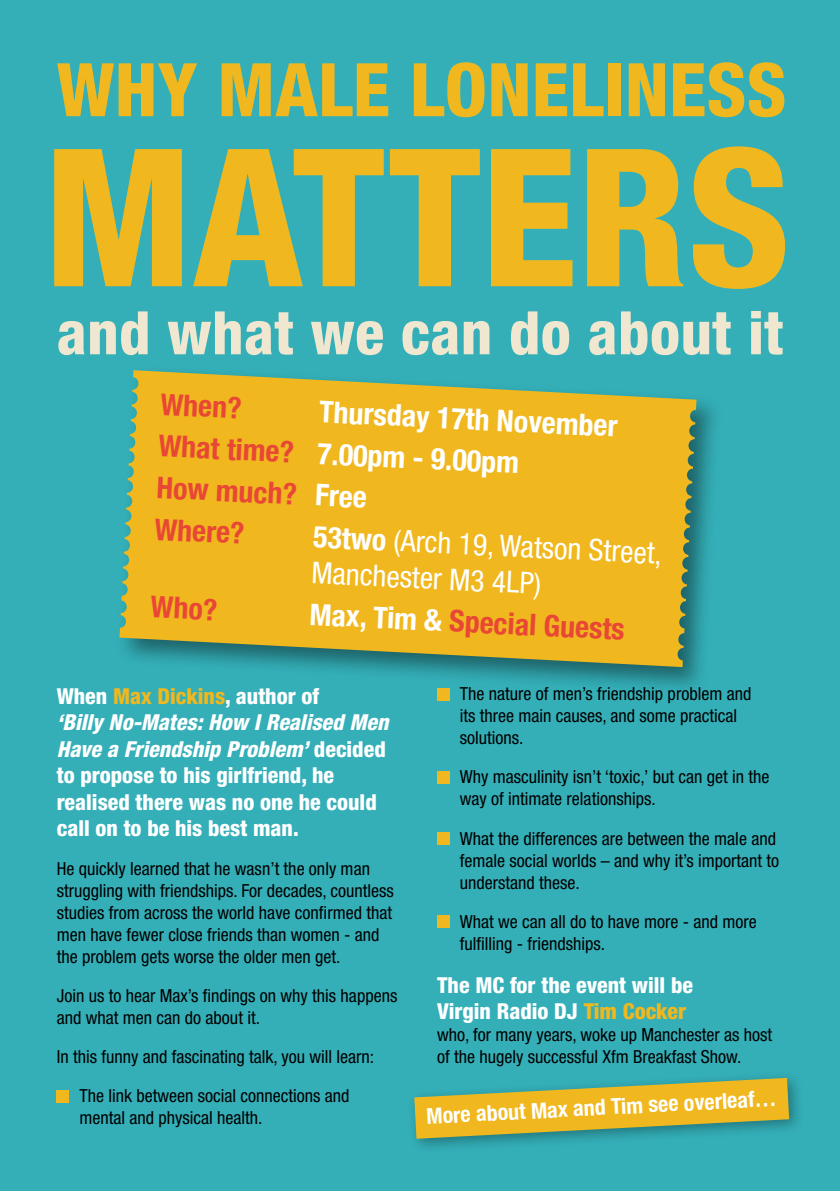
<style>
.page{position:relative;width:840px;height:1191px;background:#fff}
.page>*{position:absolute;margin:0;border:0;box-sizing:border-box;transform-origin:0 0}
.t1{font:800 condensed 192px "Helvetica Neue";color:#f0b81e}
.t2{font:800 condensed 74px "Helvetica Neue";letter-spacing:.005em;color:#f0b81e}
.t3{font:800 condensed 60px "Helvetica Neue";letter-spacing:.01em;color:#efe7d0}
.t4{font:700 condensed 30px/42px "Helvetica Neue";color:#fff}
.t5{font:condensed 30px/36.6px "Helvetica Neue";color:#fff}
.t6{font:700 condensed 30px "Helvetica Neue";color:#e84736}
.t7{font:800 condensed 22px/26.4px "Helvetica Neue";color:#fff}
.t8{font:700 condensed 22px "Helvetica Neue";color:#fff}
.t9{font:condensed 18px/22px "Helvetica Neue";color:#000}
.s1{color:#e84736}
.s2{font-weight:700}
.s3{color:#fff}
.s4{color:#f0b81e}
.s5{font-style:italic}
</style>
<div class="page">
<div style="left:0;top:0;width:839px;height:1191px;background:#34afb8"></div>
<div style="left:114px;top:364px;width:609px;height:331px;background:#000;opacity:.44"></div>
<svg style="left:119px;top:370px;width:577px;height:297px;background:#d6b32e"></svg>
<div style="left:57px;top:1090px;width:12px;height:12px;background:#f0b81e"></div>
<div style="left:437px;top:688px;width:12px;height:12px;background:#f0b81e"></div>
<div style="left:437px;top:771px;width:12px;height:12px;background:#f0b81e"></div>
<div style="left:437px;top:832px;width:12px;height:12px;background:#f0b81e"></div>
<div style="left:437px;top:915px;width:12px;height:12px;background:#f0b81e"></div>
<div style="left:406px;top:1070px;width:398px;height:85px;background:#000;opacity:.33"></div>
<svg style="left:414px;top:1078px;width:374px;height:60px"></svg>
<h2 class="t2" style="left:57px;top:44px;width:730px">WHY MALE LONELINESS</h2>
<h1 class="t1" style="left:43px;top:99px;width:748px">MATTERS</h1>
<h3 class="t3" style="left:57px;top:296px;width:727px">and what we can do about it</h3>
<h3 class="t6" style="left:161px;top:385px;width:83px;rotate:3deg">When?</h3>
<h3 class="t4" style="left:162px;top:381px;width:458px;text-indent:159px;rotate:3deg">Thursday 17th November<br><span class="s1">What time?</span> 7.00pm - 9.00pm<br><span class="s1">How much?</span> Free<br><span class="s1">Where?</span></h3>
<h3 class="t5" style="left:314px;top:517px;width:350px;rotate:3deg"><span class="s2">53two</span> (Arch 19, Watson Street,<br>Manchester M3 4LP)</h3>
<h3 class="t6" style="left:152px;top:588px;width:68px;rotate:3deg">Who?</h3>
<h3 class="t6" style="left:310px;top:595px;width:317px;rotate:3deg"><span class="s3">Max, Tim &amp;</span> Special Guests</h3>
<p class="t7" style="left:57px;top:682px;width:333px">When <span class="s4">Max Dickins</span>, author of<br><span class="s5">‘Billy No-Mates: How I Realised Men<br>Have a Friendship Problem’</span> decided to propose to his girlfriend, he realised there was no one he could call on to be his best man.</p>
<p class="t9" style="left:57px;top:857px;width:338px">He quickly learned that he wasn’t the only man struggling with friendships. For decades, countless studies from across the world have confirmed that men have fewer close friends than women - and the problem gets worse the older men get.</p>
<p class="t9" style="left:57px;top:984px;width:342px">Join us to hear Max’s findings on why this happens and what men can do about it.</p>
<p class="t9" style="left:57px;top:1037px;width:319px;line-height:39px;text-align:center">In this funny and fascinating talk, you will learn:<br>The link between social connections and</p>
<p class="t9" style="left:79px;top:1106px;width:184px">mental and physical health.</p>
<p class="t9" style="left:459px;top:683px;width:293px">The nature of men’s friendship problem and its three main causes, and some practical solutions.</p>
<p class="t9" style="left:459px;top:766px;width:311px">Why masculinity isn’t ‘toxic,’ but can get in the way of intimate relationships.</p>
<p class="t9" style="left:459px;top:827px;width:321px">What the differences are between the male and female social worlds – and why it’s important to understand these.</p>
<p class="t9" style="left:459px;top:910px;width:298px">What we can all do to have more - and more fulfilling - friendships.</p>
<p class="t7" style="left:437px;top:971px;width:257px">The MC for the event will be<br>Virgin Radio DJ <span class="s4">Tim Cocker</span></p>
<p class="t9" style="left:437px;top:1023px;width:336px">who, for many years, woke up Manchester as host of the hugely successful Xfm Breakfast Show.</p>
<p class="t8" style="left:425px;top:1103px;width:352px;rotate:-3deg">More about Max and Tim see overleaf…</p>
</div>
